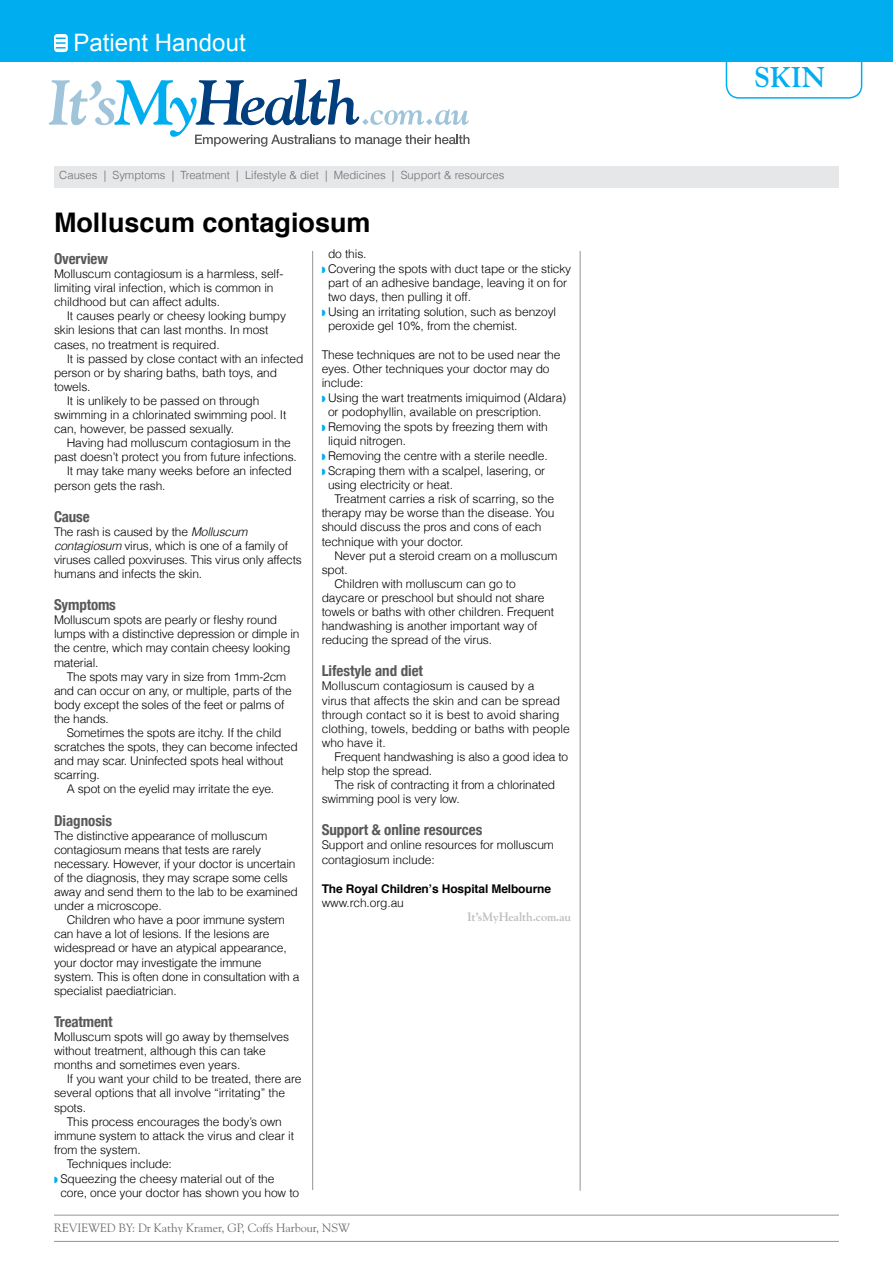
<style>
.page{position:relative;width:893px;height:1263px;background:#fff}
.page>*{position:absolute;margin:0;border:0;box-sizing:border-box;transform-origin:0 0}
.t1{font:700 28.5px "Goudy";color:#00aeef}
.t2{font:700 27px "Helvetica";color:#000}
.t3{font:24px "Arial";color:#fff}
.t4{font:700 condensed 15px "Helvetica Neue";letter-spacing:-.005em;color:#58595b}
.t5{font:300 12px/14.1px "Helvetica";letter-spacing:-.01em;color:#000}
.t6{font:12px "Goudy";color:#6d6e71}
.t7{font:700 12px "Helvetica";letter-spacing:-.01em;color:#000}
.t8{font:700 12px "Goudy";letter-spacing:-.01em;color:#bcbec0}
.t9{font:300 11.25px "Helvetica";color:#6d6e71}
.s1{font-style:italic}
</style>
<div class="page">
<div style="left:54px;top:167px;width:785px;height:21px;background:#e6e7e8"></div>
<div style="left:0;top:0;width:893px;height:61px;background:#00aeef"></div>
<hr style="left:54px;top:1215px;width:785px;height:1px;background:#939598">
<hr style="left:54px;top:1241px;width:785px;height:1px;background:#939598">
<hr style="left:312px;top:251px;width:1px;height:939px;background:#939598">
<hr style="left:580px;top:251px;width:1px;height:940px;background:#939598">
<svg style="left:54px;top:34px;width:14px;height:18px"></svg>
<svg style="left:56px;top:38px;width:10px;height:11px"></svg>
<div style="left:726px;top:42px;width:136px;height:57px;border:2px solid #00aeef;border-radius:13px"></div>
<svg style="left:49px;top:79px;width:420px;height:68px"></svg>
<h3 class="t3" style="left:74px;top:27px;width:174px">Patient Handout</h3>
<p class="t9" style="left:59px;top:168px;width:446px">Causes | Symptoms | Treatment | Lifestyle &amp; diet | Medicines | Support &amp; resources</p>
<h2 class="t2" style="left:54px;top:200px;width:318px">Molluscum contagiosum</h2>
<p class="t4" style="left:54px;top:249px;width:55px">Overview</p>
<p class="t5" style="left:54px;top:267px;width:231px">Molluscum contagiosum is a harmless, self&shy;limiting viral infection, which is common in childhood but can affect adults.</p>
<p class="t5" style="left:54px;top:309px;width:234px;text-indent:13px">It causes pearly or cheesy looking bumpy skin lesions that can last months. In most cases, no treatment is required.</p>
<p class="t5" style="left:67px;top:351px;width:238px">It is passed by close contact with an infected</p>
<p class="t5" style="left:54px;top:365px;width:225px">person or by sharing baths, bath toys, and</p>
<p class="t5" style="left:54px;top:379px;width:38px">towels.</p>
<p class="t5" style="left:67px;top:393px;width:194px">It is unlikely to be passed on through</p>
<p class="t5" style="left:54px;top:408px;width:234px">swimming in a chlorinated swimming pool. It</p>
<p class="t5" style="left:54px;top:422px;width:182px">can, however, be passed sexually.</p>
<p class="t5" style="left:67px;top:436px;width:226px">Having had molluscum contagiosum in the</p>
<p class="t5" style="left:54px;top:450px;width:244px">past doesn’t protect you from future infections.</p>
<p class="t5" style="left:67px;top:464px;width:227px">It may take many weeks before an infected</p>
<p class="t5" style="left:54px;top:478px;width:113px">person gets the rash.</p>
<p class="t4" style="left:54px;top:507px;width:37px">Cause</p>
<p class="t5" style="left:54px;top:524px;width:249px">The rash is caused by the <span class="s1">Molluscum contagiosum</span> virus, which is one of a family of viruses called poxviruses. This virus only affects humans and infects the skin.</p>
<p class="t4" style="left:54px;top:596px;width:63px">Symptoms</p>
<p class="t5" style="left:54px;top:613px;width:247px">Molluscum spots are pearly or fleshy round lumps with a distinctive depression or dimple in the centre, which may contain cheesy looking material.</p>
<p class="t5" style="left:54px;top:669px;width:239px;text-indent:13px">The spots may vary in size from 1mm-2cm and can occur on any, or multiple, parts of the body except the soles of the feet or palms of the hands.</p>
<p class="t5" style="left:67px;top:726px;width:216px">Sometimes the spots are itchy. If the child</p>
<p class="t5" style="left:54px;top:740px;width:245px">scratches the spots, they can become infected</p>
<p class="t5" style="left:54px;top:754px;width:231px">and may scar. Uninfected spots heal without</p>
<p class="t5" style="left:54px;top:768px;width:47px">scarring.</p>
<p class="t5" style="left:67px;top:782px;width:209px">A spot on the eyelid may irritate the eye.</p>
<p class="t4" style="left:54px;top:811px;width:60px">Diagnosis</p>
<p class="t5" style="left:54px;top:828px;width:245px">The distinctive appearance of molluscum contagiosum means that tests are rarely necessary. However, if your doctor is uncertain of the diagnosis, they may scrape some cells away and send them to the lab to be examined under a microscope.</p>
<p class="t5" style="left:54px;top:913px;width:247px;text-indent:13px">Children who have a poor immune system can have a lot of lesions. If the lesions are widespread or have an atypical appearance, your doctor may investigate the immune system. This is often done in consultation with a specialist paediatrician.</p>
<p class="t4" style="left:54px;top:1012px;width:60px">Treatment</p>
<p class="t5" style="left:54px;top:1029px;width:237px">Molluscum spots will go away by themselves without treatment, although this can take months and sometimes even years.</p>
<p class="t5" style="left:67px;top:1072px;width:236px">If you want your child to be treated, there are</p>
<p class="t5" style="left:54px;top:1086px;width:232px">several options that all involve “irritating” the</p>
<p class="t5" style="left:54px;top:1100px;width:34px">spots.</p>
<p class="t5" style="left:67px;top:1114px;width:217px">This process encourages the body’s own</p>
<p class="t5" style="left:54px;top:1128px;width:242px">immune system to attack the virus and clear it</p>
<p class="t5" style="left:54px;top:1142px;width:88px">from the system.</p>
<p class="t5" style="left:67px;top:1156px;width:107px">Techniques include:</p>
<p class="t5" style="left:60px;top:1171px;width:216px">Squeezing the cheesy material out of the</p>
<p class="t5" style="left:60px;top:1185px;width:240px">core, once your doctor has shown you how to</p>
<p class="t5" style="left:328px;top:246px;width:245px">do this.<br>Covering the spots with duct tape or the sticky part of an adhesive bandage, leaving it on for two days, then pulling it off.<br>Using an irritating solution, such as benzoyl peroxide gel 10%, from the chemist.</p>
<p class="t5" style="left:322px;top:347px;width:240px">These techniques are not to be used near the</p>
<p class="t5" style="left:322px;top:361px;width:229px">eyes. Other techniques your doctor may do</p>
<p class="t5" style="left:322px;top:375px;width:43px">include:</p>
<p class="t5" style="left:328px;top:390px;width:240px">Using the wart treatments imiquimod (Aldara)</p>
<p class="t5" style="left:328px;top:404px;width:215px">or podophyllin, available on prescription.</p>
<p class="t5" style="left:328px;top:419px;width:221px">Removing the spots by freezing them with</p>
<p class="t5" style="left:328px;top:434px;width:79px">liquid nitrogen.</p>
<p class="t5" style="left:328px;top:449px;width:221px">Removing the centre with a sterile needle.</p>
<p class="t5" style="left:328px;top:464px;width:219px">Scraping them with a scalpel, lasering, or</p>
<p class="t5" style="left:328px;top:478px;width:127px">using electricity or heat.</p>
<p class="t5" style="left:334px;top:492px;width:221px">Treatment carries a risk of scarring, so the</p>
<p class="t5" style="left:322px;top:506px;width:234px">therapy may be worse than the disease. You</p>
<p class="t5" style="left:322px;top:520px;width:221px">should discuss the pros and cons of each</p>
<p class="t5" style="left:322px;top:534px;width:143px">technique with your doctor.</p>
<p class="t5" style="left:334px;top:548px;width:224px">Never put a steroid cream on a molluscum</p>
<p class="t5" style="left:322px;top:562px;width:28px">spot.</p>
<p class="t5" style="left:334px;top:576px;width:183px">Children with molluscum can go to</p>
<p class="t5" style="left:322px;top:590px;width:224px">daycare or preschool but should not share</p>
<p class="t5" style="left:322px;top:605px;width:234px">towels or baths with other children. Frequent</p>
<p class="t5" style="left:322px;top:619px;width:217px">handwashing is another important way of</p>
<p class="t5" style="left:322px;top:633px;width:172px">reducing the spread of the virus.</p>
<p class="t4" style="left:322px;top:662px;width:103px">Lifestyle and diet</p>
<p class="t5" style="left:322px;top:679px;width:250px">Molluscum contagiosum is caused by a<br>virus that affects the skin and can be spread through contact so it is best to avoid sharing clothing, towels, bedding or baths with people who have it.</p>
<p class="t5" style="left:322px;top:749px;width:248px;text-indent:13px">Frequent handwashing is also a good idea to help stop the spread.</p>
<p class="t5" style="left:322px;top:778px;width:235px;text-indent:13px">The risk of contracting it from a chlorinated swimming pool is very low.</p>
<p class="t4" style="left:322px;top:821px;width:162px">Support &amp; online resources</p>
<p class="t5" style="left:322px;top:838px;width:234px">Support and online resources for molluscum contagiosum include:</p>
<p class="t7" style="left:322px;top:879px;width:231px">The Royal Children’s Hospital Melbourne</p>
<p class="t5" style="left:322px;top:895px;width:84px">www.rch.org.au</p>
<p class="t8" style="left:467px;top:909px;width:106px">It’sMyHealth.com.au</p>
<p class="t6" style="left:54px;top:1220px;width:297px">Reviewed by: Dr Kathy Kramer, GP, Coffs Harbour, NSW</p>
<h1 class="t1" style="left:754px;top:60px;width:73px">skin</h1>
</div>
